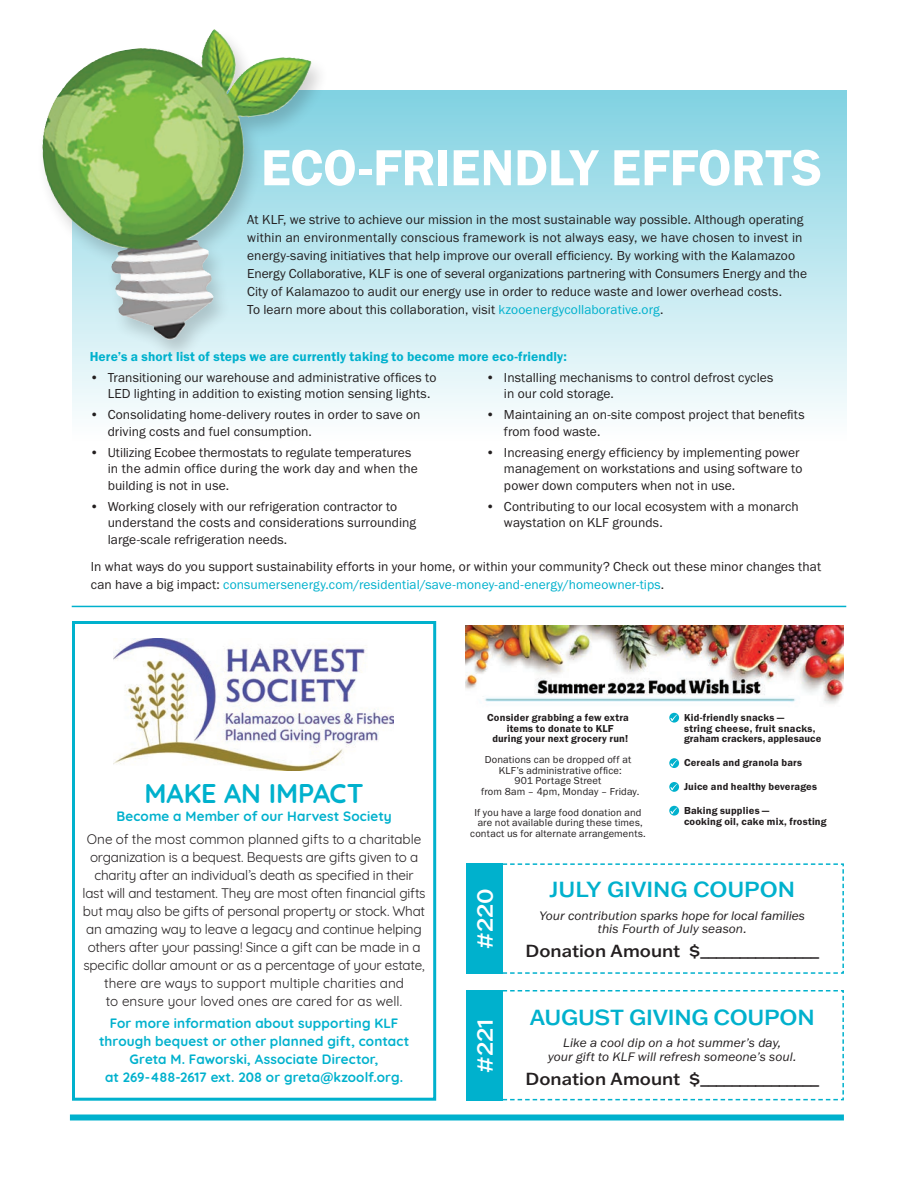
<style>
.page{position:relative;width:918px;height:1188px;background:#fff}
.page>*{position:absolute;margin:0;border:0;box-sizing:border-box;transform-origin:0 0}
.t1{font:52.5px "Franklin Gothic URW Dem";letter-spacing:-.005em;color:#fff}
.t2{font:700 27px "Quicksand";letter-spacing:-.005em;color:#00b1cd}
.t3{font:500 21.3px "Franklin Gothic ATF";letter-spacing:-.01em;color:#00b1cd;scale:1.05 1}
.t4{font:500 21.3px "Franklin Gothic ATF";letter-spacing:-.005em;color:#fff;scale:1.05 1}
.t5{font:500 17.1px "Franklin Gothic ATF";color:#231f20;scale:1.05 1}
.t6{font:13.5px/16.5px "Franklin Gothic URW Boo";letter-spacing:.005em;color:#231f20}
.t7{font:13.5px/18px "Quicksand";letter-spacing:-.015em;color:#231f20;text-align:center}
.t8{font:700 13.5px/18px "Quicksand";letter-spacing:.01em;color:#00b1cd;text-align:center}
.t9{font:13.5px "Franklin Gothic URW Dem";letter-spacing:.01em;color:#00b1cd}
.t10{font:12.9px/13.5px "Franklin Gothic URW Boo Ita";letter-spacing:.005em;color:#231f20;text-align:center;scale:1.04 1}
.t11{font:10.5px/10.5px "Franklin Gothic URW Dem";letter-spacing:.015em;color:#231f20}
.t12{font:10.5px/10.5px "Franklin Gothic URW Boo";letter-spacing:.015em;color:#231f20;text-align:center}
.s1{color:#00b1cd}
</style>
<div class="page">
<div style="left:70px;top:1114px;width:774px;height:6px;background:#00b1cd"></div>
<svg style="left:503px;top:990px;width:341px;height:111px"></svg>
<div style="left:466px;top:990px;width:37px;height:111px;background:#00b1cd"></div>
<svg style="left:72px;top:90px;width:774px;height:516px"></svg>
<div style="left:35px;top:28px;width:295px;height:335px;background:#231f20;opacity:.2"></div>
<img style="left:152px;top:36px;width:58px;height:31px">
<hr style="left:72px;top:606px;width:774px;height:1px;background:#00b1cd">
<div style="left:72px;top:621px;width:364px;height:480px;border:3px solid #00b1cd"></div>
<img style="left:114px;top:638px;width:280px;height:132px">
<svg style="left:503px;top:863px;width:341px;height:111px"></svg>
<img style="left:466px;top:626px;width:378px;height:87px">
<div style="left:466px;top:863px;width:37px;height:111px;background:#00b1cd"></div>
<svg style="left:669px;top:713px;width:10px;height:10px"></svg>
<svg style="left:670px;top:714px;width:7px;height:7px"></svg>
<svg style="left:669px;top:758px;width:10px;height:10px"></svg>
<svg style="left:670px;top:760px;width:7px;height:7px"></svg>
<svg style="left:669px;top:782px;width:10px;height:10px"></svg>
<svg style="left:670px;top:784px;width:7px;height:7px"></svg>
<svg style="left:669px;top:806px;width:10px;height:10px"></svg>
<svg style="left:670px;top:807px;width:7px;height:7px"></svg>
<h1 class="t1" style="left:261px;top:135px;width:563px">ECO-FRIENDLY EFFORTS</h1>
<p class="t6" style="left:247px;top:211px;width:561px;line-height:18px">At KLF, we strive to achieve our mission in the most sustainable way possible. Although operating within an environmentally conscious framework is not always easy, we have chosen to invest in energy-saving initiatives that help improve our overall efficiency. By working with the Kalamazoo Energy Collaborative, KLF is one of several organizations partnering with Consumers Energy and the City of Kalamazoo to audit our energy use in order to reduce waste and lower overhead costs.<br>To learn more about this collaboration, visit <span class="s1">kzooenergycollaborative.org</span>.</p>
<p class="t9" style="left:90px;top:348px;width:479px">Here’s a short list of steps we are currently taking to become more eco-friendly:</p>
<p class="t6" style="left:108px;top:369px;width:330px;text-indent:-18px">• Transitioning our warehouse and administrative offices to<br>LED lighting in addition to existing motion sensing lights.</p>
<p class="t6" style="left:108px;top:406px;width:314px;text-indent:-18px">• Consolidating home-delivery routes in order to save on driving costs and fuel consumption.</p>
<p class="t6" style="left:108px;top:444px;width:312px;text-indent:-18px">• Utilizing Ecobee thermostats to regulate temperatures in the admin office during the work day and when the building is not in use.</p>
<p class="t6" style="left:108px;top:498px;width:310px;text-indent:-18px">• Working closely with our refrigeration contractor to understand the costs and considerations surrounding large-scale refrigeration needs.</p>
<p class="t6" style="left:504px;top:369px;width:271px;text-indent:-18px">• Installing mechanisms to control defrost cycles in our cold storage.</p>
<p class="t6" style="left:504px;top:406px;width:302px;text-indent:-18px">• Maintaining an on-site compost project that benefits from food waste.</p>
<p class="t6" style="left:504px;top:444px;width:300px;text-indent:-18px">• Increasing energy efficiency by implementing power management on workstations and using software to power down computers when not in use.</p>
<p class="t6" style="left:504px;top:498px;width:296px;text-indent:-18px">• Contributing to our local ecosystem with a monarch waystation on KLF grounds.</p>
<p class="t6" style="left:91px;top:557px;width:732px;line-height:18px">In what ways do you support sustainability efforts in your home, or within your community? Check out these minor changes that can have a big impact: <span class="s1">consumersenergy.com/residential/save-money-and-energy/homeowner-tips</span>.</p>
<h2 class="t2" style="left:145px;top:771px;width:221px">MAKE AN IMPACT</h2>
<p class="t8" style="left:116px;top:806px;width:277px">Become a Member of our Harvest Society</p>
<p class="t7" style="left:83px;top:829px;width:345px">One of the most common planned gifts to a charitable organization is a bequest. Bequests are gifts given to a charity after an individual’s death as specified in their last will and testament. They are most often financial gifts but may also be gifts of personal property or stock. What an amazing way to leave a legacy and continue helping others after your passing! Since a gift can be made in a specific dollar amount or as a percentage of your estate, there are ways to support multiple charities and<br>to ensure your loved ones are cared for as well.</p>
<p class="t8" style="left:99px;top:1013px;width:312px">For more information about supporting KLF through bequest or other planned gift, contact Greta M. Faworski, Associate Director,<br>at 269-488-2617 ext. 208 or greta@kzoolf.org.</p>
<p class="t11" style="left:487px;top:712px;width:143px;text-align:center">Consider grabbing a few extra items to donate to KLF<br>during your next grocery run!</p>
<p class="t12" style="left:481px;top:754px;width:160px">Donations can be dropped off at<br>KLF’s administrative office:<br>901 Portage Street<br>from 8am – 4pm, Monday – Friday.</p>
<p class="t12" style="left:470px;top:807px;width:177px">If you have a large food donation and are not available during these times, contact us for alternate arrangements.</p>
<p class="t11" style="left:684px;top:712px;width:139px">Kid-friendly snacks —<br>string cheese, fruit snacks, graham crackers, applesauce</p>
<p class="t11" style="left:684px;top:757px;width:120px">Cereals and granola bars</p>
<p class="t11" style="left:684px;top:781px;width:135px">Juice and healthy beverages</p>
<p class="t11" style="left:684px;top:805px;width:144px">Baking supplies —<br>cooking oil, cake mix, frosting</p>
<h3 class="t4" style="left:471px;top:949px;width:59px;rotate:-90deg">#220</h3>
<h3 class="t4" style="left:471px;top:1073px;width:54px;rotate:-90deg">#221</h3>
<h3 class="t3" style="left:549px;top:875px;width:236px">JULY GIVING COUPON</h3>
<p class="t10" style="left:539px;top:908px;width:257px">Your contribution sparks hope for local families this Fourth of July season.</p>
<p class="t5" style="left:526px;top:940px;width:281px">Donation Amount $_______________</p>
<h3 class="t3" style="left:530px;top:1003px;width:273px">AUGUST GIVING COUPON</h3>
<p class="t10" style="left:548px;top:1036px;width:240px">Like a cool dip on a hot summer’s day,<br>your gift to KLF will refresh someone’s soul.</p>
<p class="t5" style="left:526px;top:1067px;width:281px">Donation Amount $_______________</p>
</div>
